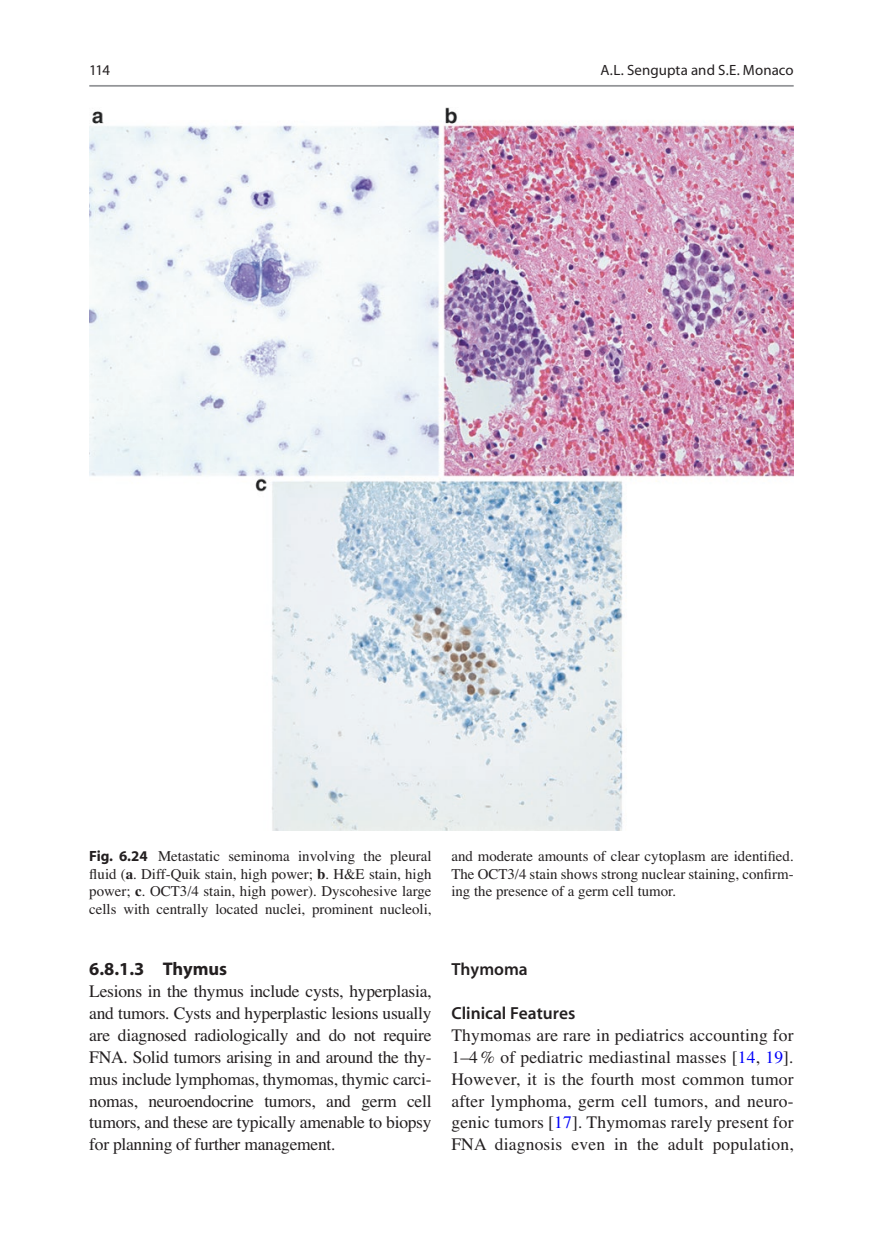
<style>
.page{position:relative;width:883px;height:1260px;background:#fff}
.page>*{position:absolute;margin:0;border:0;box-sizing:border-box;transform-origin:0 0}
.t1{font:700 18.38px "Yktyfs Myriad";color:#231f20}
.t2{font:17.5px/21.9px "Cyvjnj Times";letter-spacing:-.005em;color:#231f20;text-align:justify}
.t3{font:600 17.5px "Mypwng Myriad";color:#231f20}
.t4{font:14.88px/17.5px "Cyvjnj Times";color:#231f20;text-align:justify}
.t5{font:14.88px "Gnfwcv Myriad";letter-spacing:.005em;color:#231f20}
.t6{font:14.88px "Xvqsbh Myriad";color:#231f20}
.s1{font-family:"Yktyfs Myriad";font-weight:700}
.s2{font-family:"Xffbrq Times";font-weight:700}
.s3{color:#0000fa}
</style>
<div class="page">
<img style="left:89px;top:107px;width:705px;height:723px">
<hr style="left:89px;top:85px;width:705px;height:2px;background:#939598">
<p class="t6" style="left:89px;top:63px;width:22px">114</p>
<p class="t5" style="left:600px;top:63px;width:195px">A.L. Sengupta and S.E. Monaco</p>
<p class="t4" style="left:89px;top:849px;width:344px"><span class="s1">Fig. 6.24</span> Metastatic seminoma involving the pleural fluid (<span class="s2">a</span>. Diff-Quik stain, high power; <span class="s2">b</span>. H&amp;E stain, high power; <span class="s2">c</span>. OCT3/4 stain, high power). Dyscohesive large cells with centrally located nuclei, prominent nucleoli,</p>
<p class="t4" style="left:451px;top:849px;width:344px">and moderate amounts of clear cytoplasm are identified.<br>The OCT3/4 stain shows strong nuclear staining, confirm&shy;ing the presence of a germ cell tumor.</p>
<p class="t1" style="left:89px;top:960px;width:139px">6.8.1.3 Thymus</p>
<p class="t2" style="left:89px;top:982px;width:344px">Lesions in the thymus include cysts, hyperplasia, and tumors. Cysts and hyperplastic lesions usually are diagnosed radiologically and do not require FNA. Solid tumors arising in and around the thy&shy;mus include lymphomas, thymomas, thymic carci&shy;nomas, neuroendocrine tumors, and germ cell tumors, and these are typically amenable to biopsy for planning of further management.</p>
<p class="t3" style="left:451px;top:961px;width:78px">Thymoma</p>
<p class="t3" style="left:451px;top:1004px;width:126px">Clinical Features</p>
<p class="t2" style="left:451px;top:1026px;width:344px">Thymomas are rare in pediatrics accounting for 1–4 % of pediatric mediastinal masses [<span class="s3">14</span>, <span class="s3">19</span>].<br>However, it is the fourth most common tumor after lymphoma, germ cell tumors, and neuro&shy;genic tumors [<span class="s3">17</span>]. Thymomas rarely present for FNA diagnosis even in the adult population,</p>
</div>
